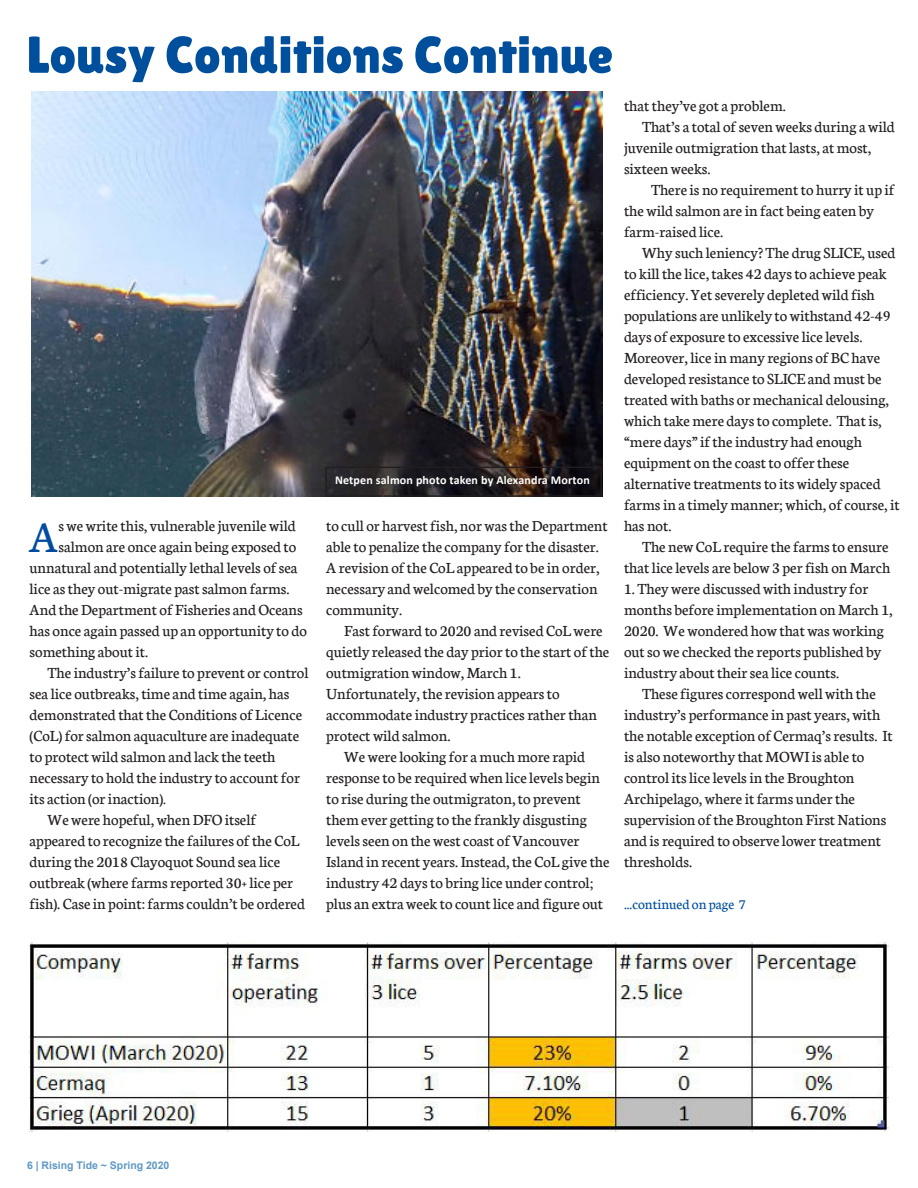
<style>
.page{position:relative;width:918px;height:1188px;background:#fff}
.page>*{position:absolute;margin:0;border:0;box-sizing:border-box;transform-origin:0 0}
.t1{font:51.75px "Lilita One";color:#004f9d}
.t2{font:46.5px "Neuton";color:#004c9e}
.t3{font:16.5px/21px "Neuton";color:#231f20}
.t4{font:15px "Neuton";color:#004f9e}
.t5{font:700 12px "Calibri";letter-spacing:.015em;color:#fff}
.t6{font:700 10.5px "Arial";color:#5d98c6}
.s1{font-size:15px}
</style>
<div class="page">
<img style="left:31px;top:92px;width:572px;height:404px">
<div style="left:325px;top:467px;width:277px;height:30px;border:1px solid #231f20"></div>
<img style="left:30px;top:942px;width:858px;height:190px">
<h1 class="t1" style="left:27px;top:25px;width:587px">Lousy Conditions Continue</h1>
<h2 class="t2" style="left:30px;top:504px;width:31px">A</h2>
<p class="t3" style="left:59px;top:514px;width:239px">s we write this, vulnerable juvenile wild</p>
<p class="t3" style="left:59px;top:535px;width:239px">salmon are once again being exposed to</p>
<p class="t3" style="left:30px;top:556px;width:270px">unnatural and potentially lethal levels of sea</p>
<p class="t3" style="left:30px;top:577px;width:262px">lice as they out-migrate past salmon farms.</p>
<p class="t3" style="left:30px;top:598px;width:275px">And the Department of Fisheries and Oceans</p>
<p class="t3" style="left:30px;top:619px;width:279px">has once again passed up an opportunity to do</p>
<p class="t3" style="left:30px;top:640px;width:120px">something about it.</p>
<p class="t3" style="left:48px;top:661px;width:262px">The industry’s failure to prevent or control</p>
<p class="t3" style="left:30px;top:682px;width:261px">sea lice outbreaks, time and time again, has</p>
<p class="t3" style="left:30px;top:703px;width:274px">demonstrated that the Conditions of Licence</p>
<p class="t3" style="left:30px;top:724px;width:271px">(CoL) for salmon aquaculture are inadequate</p>
<p class="t3" style="left:30px;top:745px;width:248px">to protect wild salmon and lack the teeth</p>
<p class="t3" style="left:30px;top:766px;width:272px">necessary to hold the industry to account for</p>
<p class="t3" style="left:30px;top:787px;width:138px">its action (or inaction)<span class="s1">.</span></p>
<p class="t3" style="left:48px;top:808px;width:210px">We were hopeful, when DFO itself</p>
<p class="t3" style="left:30px;top:829px;width:271px">appeared to recognize the failures of the CoL</p>
<p class="t3" style="left:30px;top:850px;width:252px">during the 2018 Clayoquot Sound sea lice</p>
<p class="t3" style="left:30px;top:871px;width:265px">outbreak (where farms reported 30+ lice per</p>
<p class="t3" style="left:30px;top:892px;width:277px">fish). Case in point: farms couldn’t be ordered</p>
<p class="t5" style="left:335px;top:475px;width:256px">Netpen salmon photo taken by Alexandra Morton</p>
<p class="t3" style="left:326px;top:514px;width:283px">to cull or harvest fish, nor was the Department able to penalize the company for the disaster.<br>A revision of the CoL appeared to be in order, necessary and welcomed by the conservation community.</p>
<p class="t3" style="left:326px;top:619px;width:285px;text-indent:18px">Fast forward to 2020 and revised CoL were quietly released the day prior to the start of the outmigration window, March 1.<br>Unfortunately, the revision appears to accommodate industry practices rather than protect wild salmon.</p>
<p class="t3" style="left:326px;top:745px;width:285px;text-indent:18px">We were looking for a much more rapid response to be required when lice levels begin to rise during the outmigraton, to prevent them ever getting to the frankly disgusting levels seen on the west coast of Vancouver Island in recent years. Instead, the CoL give the industry 42 days to bring lice under control; plus an extra week to count lice and figure out</p>
<p class="t3" style="left:624px;top:94px;width:163px">that they’ve got a problem.</p>
<p class="t3" style="left:642px;top:115px;width:254px">That’s a total of seven weeks during a wild</p>
<p class="t3" style="left:624px;top:136px;width:249px">juvenile outmigration that lasts, at most,</p>
<p class="t3" style="left:624px;top:157px;width:88px">sixteen weeks.</p>
<p class="t3" style="left:651px;top:178px;width:245px">There is no requirement to hurry it up if</p>
<p class="t3" style="left:624px;top:199px;width:252px">the wild salmon are in fact being eaten by</p>
<p class="t3" style="left:624px;top:220px;width:101px">farm-raised lice.</p>
<p class="t3" style="left:642px;top:241px;width:255px">Why such leniency? The drug SLICE, used</p>
<p class="t3" style="left:624px;top:262px;width:264px">to kill the lice, takes 42 days to achieve peak</p>
<p class="t3" style="left:624px;top:283px;width:252px">efficiency. Yet severely depleted wild fish</p>
<p class="t3" style="left:624px;top:304px;width:268px">populations are unlikely to withstand 42-49</p>
<p class="t3" style="left:624px;top:325px;width:240px">days of exposure to excessive lice levels.</p>
<p class="t3" style="left:624px;top:346px;width:258px">Moreover, lice in many regions of BC have</p>
<p class="t3" style="left:624px;top:367px;width:259px">developed resistance to SLICE and must be</p>
<p class="t3" style="left:624px;top:388px;width:267px">treated with baths or mechanical delousing,</p>
<p class="t3" style="left:624px;top:409px;width:259px">which take mere days to complete. That is,</p>
<p class="t3" style="left:624px;top:430px;width:240px">“mere days” if the industry had enough</p>
<p class="t3" style="left:624px;top:451px;width:227px">equipment on the coast to offer these</p>
<p class="t3" style="left:624px;top:472px;width:258px">alternative treatments to its widely spaced</p>
<p class="t3" style="left:624px;top:493px;width:277px">farms in a timely manner; which, of course, it</p>
<p class="t3" style="left:624px;top:514px;width:49px">has not.</p>
<p class="t3" style="left:642px;top:535px;width:248px">The new CoL require the farms to ensure</p>
<p class="t3" style="left:624px;top:556px;width:268px">that lice levels are below 3 per fish on March</p>
<p class="t3" style="left:624px;top:577px;width:270px">1. They were discussed with industry for months before implementation on March 1, 2020. We wondered how that was working out so we checked the reports published by industry about their sea lice counts.</p>
<p class="t3" style="left:624px;top:682px;width:270px;text-indent:18px">These figures correspond well with the industry’s performance in past years, with the notable exception of Cermaq’s results. It is also noteworthy that MOWI is able to control its lice levels in the Broughton Archipelago, where it farms under the supervision of the Broughton First Nations and is required to observe lower treatment thresholds.</p>
<p class="t4" style="left:624px;top:894px;width:123px">...continued on page 7</p>
<p class="t6" style="left:27px;top:1161px;width:144px">6 | Rising Tide ~ Spring 2020</p>
</div>
